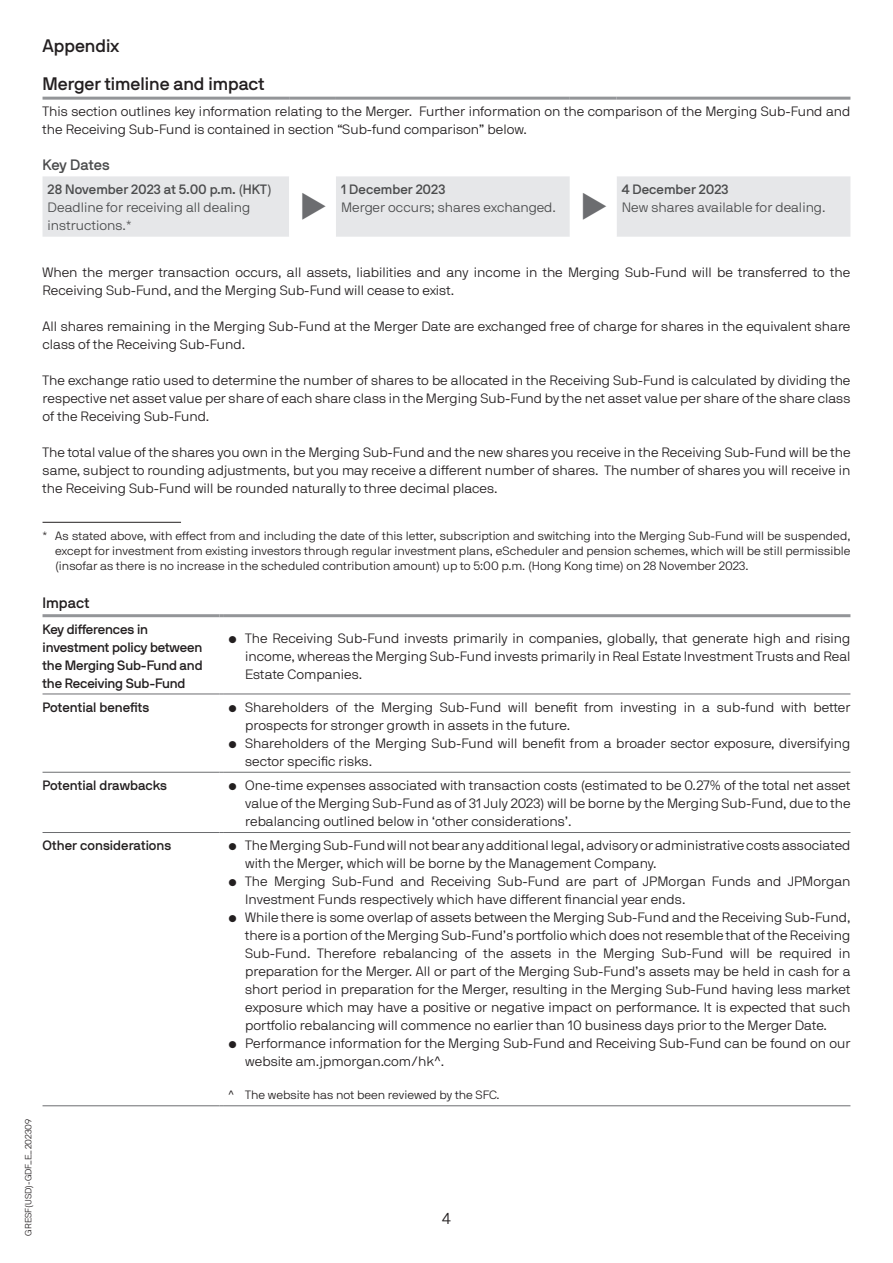
<style>
.page{position:relative;width:893px;height:1263px;background:#fff}
.page>*{position:absolute;margin:0;border:0;box-sizing:border-box;transform-origin:0 0}
.t1{font:18px/37.5px "JPMAM Pro Med";color:#231f20}
.t2{font:15.75px "JPMAM Pro Lig";color:#231f20}
.t3{font:15px "JPMAM Pro Med";color:#4b4c4d}
.t4{font:15px "JPMAM Pro Med";color:#231f20}
.t5{font:13.5px/18px "JPMAM Pro Lig";color:#231f20}
.t6{font:13.5px/18px "JPMAM Pro Med";letter-spacing:-.01em;color:#231f20}
.t7{font:13.5px/18px "JPMAM Pro Lig";color:#4b4c4d}
.t8{font:13.5px "JPMAM Pro Med";color:#4b4c4d}
.t9{font:12px/15px "JPMAM Pro Lig";color:#231f20;text-align:justify}
.t10{font:9px "JPMAM Pro Lig";color:#231f20}
</style>
<div class="page">
<div style="left:43px;top:176px;width:807px;height:61px;background:#e6e7e9"></div>
<hr style="left:43px;top:97px;width:246px;height:3px;background:#939598">
<hr style="left:289px;top:97px;width:47px;height:3px;background:#939598">
<hr style="left:336px;top:97px;width:234px;height:3px;background:#939598">
<hr style="left:570px;top:97px;width:47px;height:3px;background:#939598">
<hr style="left:617px;top:97px;width:233px;height:3px;background:#939598">
<hr style="left:43px;top:522px;width:138px;height:1px;background:#231f20">
<svg style="left:43px;top:617px;width:807px;height:155px"></svg>
<div style="left:43px;top:694px;width:176px;height:78px;background:#fff"></div>
<hr style="left:43px;top:614px;width:176px;height:3px;background:#939598">
<svg style="left:219px;top:614px;width:5px;height:3px"></svg>
<hr style="left:224px;top:614px;width:626px;height:3px;background:#939598">
<hr style="left:43px;top:694px;width:176px;height:1px;background:#6c6d70">
<hr style="left:224px;top:694px;width:626px;height:1px;background:#6c6d70">
<hr style="left:43px;top:772px;width:176px;height:1px;background:#6c6d70">
<hr style="left:43px;top:832px;width:176px;height:1px;background:#6c6d70">
<hr style="left:43px;top:1105px;width:176px;height:1px;background:#6c6d70">
<hr style="left:224px;top:772px;width:626px;height:1px;background:#6c6d70">
<hr style="left:224px;top:832px;width:626px;height:1px;background:#6c6d70">
<hr style="left:224px;top:1105px;width:626px;height:1px;background:#6c6d70">
<svg style="left:289px;top:176px;width:328px;height:61px"></svg>
<h1 class="t1" style="left:43px;top:27px;width:224px">Appendix<br>Merger timeline and impact</h1>
<p class="t5" style="left:43px;top:102px;width:809px">This section outlines key information relating to the Merger. Further information on the comparison of the Merging Sub-Fund and the Receiving Sub-Fund is contained in section “Sub-fund comparison” below.</p>
<p class="t3" style="left:43px;top:156px;width:69px">Key Dates</p>
<p class="t8" style="left:48px;top:182px;width:225px">28 November 2023 at 5.00 p.m. (HKT)</p>
<p class="t7" style="left:48px;top:198px;width:204px">Deadline for receiving all dealing instructions.*</p>
<p class="t8" style="left:341px;top:182px;width:106px">1 December 2023</p>
<p class="t7" style="left:341px;top:198px;width:216px">Merger occurs; shares exchanged.</p>
<p class="t8" style="left:622px;top:182px;width:109px">4 December 2023</p>
<p class="t7" style="left:622px;top:198px;width:205px">New shares available for dealing.</p>
<p class="t10" style="left:23px;top:1235px;width:118px;rotate:-90deg">GRESF(USD)-GDF_E_202309</p>
<p class="t5" style="left:43px;top:263px;width:809px">When the merger transaction occurs, all assets, liabilities and any income in the Merging Sub-Fund will be transferred to the<br>Receiving Sub-Fund, and the Merging Sub-Fund will cease to exist.</p>
<p class="t5" style="left:43px;top:317px;width:809px">All shares remaining in the Merging Sub-Fund at the Merger Date are exchanged free of charge for shares in the equivalent share class of the Receiving Sub-Fund.</p>
<p class="t5" style="left:43px;top:371px;width:809px;text-align:justify">The exchange ratio used to determine the number of shares to be allocated in the Receiving Sub-Fund is calculated by dividing the respective net asset value per share of each share class in the Merging Sub-Fund by the net asset value per share of the share class of the Receiving Sub-Fund.</p>
<p class="t5" style="left:43px;top:443px;width:809px;text-align:justify">The total value of the shares you own in the Merging Sub-Fund and the new shares you receive in the Receiving Sub-Fund will be the same, subject to rounding adjustments, but you may receive a different number of shares. The number of shares you will receive in the Receiving Sub-Fund will be rounded naturally to three decimal places.</p>
<p class="t9" style="left:55px;top:528px;width:797px;text-indent:-13px">* As stated above, with effect from and including the date of this letter, subscription and switching into the Merging Sub-Fund will be suspended, except for investment from existing investors through regular investment plans, eScheduler and pension schemes, which will be still permissible (insofar as there is no increase in the scheduled contribution amount) up to 5:00 p.m. (Hong Kong time) on 28 November 2023.</p>
<p class="t4" style="left:43px;top:594px;width:48px">Impact</p>
<p class="t6" style="left:43px;top:620px;width:162px">Key differences in investment policy between the Merging Sub-Fund and the Receiving Sub-Fund</p>
<p class="t5" style="left:245px;top:629px;width:607px;text-align:justify;text-indent:-17px">• The Receiving Sub-Fund invests primarily in companies, globally, that generate high and rising income, whereas the Merging Sub-Fund invests primarily in Real Estate Investment Trusts and Real Estate Companies.</p>
<p class="t6" style="left:43px;top:698px;width:108px">Potential benefits</p>
<p class="t5" style="left:245px;top:698px;width:607px;text-indent:-17px">• Shareholders of the Merging Sub-Fund will benefit from investing in a sub-fund with better prospects for stronger growth in assets in the future.</p>
<p class="t5" style="left:245px;top:734px;width:607px;text-indent:-17px">• Shareholders of the Merging Sub-Fund will benefit from a broader sector exposure, diversifying sector specific risks.</p>
<p class="t6" style="left:43px;top:776px;width:126px">Potential drawbacks</p>
<p class="t5" style="left:245px;top:776px;width:607px;text-align:justify;text-indent:-17px">• One-time expenses associated with transaction costs (estimated to be 0.27% of the total net asset value of the Merging Sub-Fund as of 31 July 2023) will be borne by the Merging Sub-Fund, due to the rebalancing outlined below in ‘other considerations’.</p>
<p class="t6" style="left:43px;top:836px;width:130px">Other considerations</p>
<p class="t5" style="left:245px;top:836px;width:607px;text-indent:-17px">• The Merging Sub-Fund will not bear any additional legal, advisory or administrative costs associated with the Merger, which will be borne by the Management Company.</p>
<p class="t5" style="left:245px;top:872px;width:607px;text-indent:-17px">• The Merging Sub-Fund and Receiving Sub-Fund are part of JPMorgan Funds and JPMorgan<br>Investment Funds respectively which have different financial year ends.</p>
<p class="t5" style="left:245px;top:908px;width:607px;text-align:justify;text-indent:-17px">• While there is some overlap of assets between the Merging Sub-Fund and the Receiving Sub-Fund, there is a portion of the Merging Sub-Fund’s portfolio which does not resemble that of the Receiving Sub-Fund. Therefore rebalancing of the assets in the Merging Sub-Fund will be required in preparation for the Merger. All or part of the Merging Sub-Fund’s assets may be held in cash for a short period in preparation for the Merger, resulting in the Merging Sub-Fund having less market exposure which may have a positive or negative impact on performance. It is expected that such portfolio rebalancing will commence no earlier than 10 business days prior to the Merger Date.</p>
<p class="t5" style="left:245px;top:1034px;width:607px;text-indent:-17px">• Performance information for the Merging Sub-Fund and Receiving Sub-Fund can be found on our website am.jpmorgan.com/hk^.</p>
<p class="t9" style="left:228px;top:1087px;width:273px">^ The website has not been reviewed by the SFC.</p>
<p class="t2" style="left:442px;top:1209px;width:10px">4</p>
</div>
